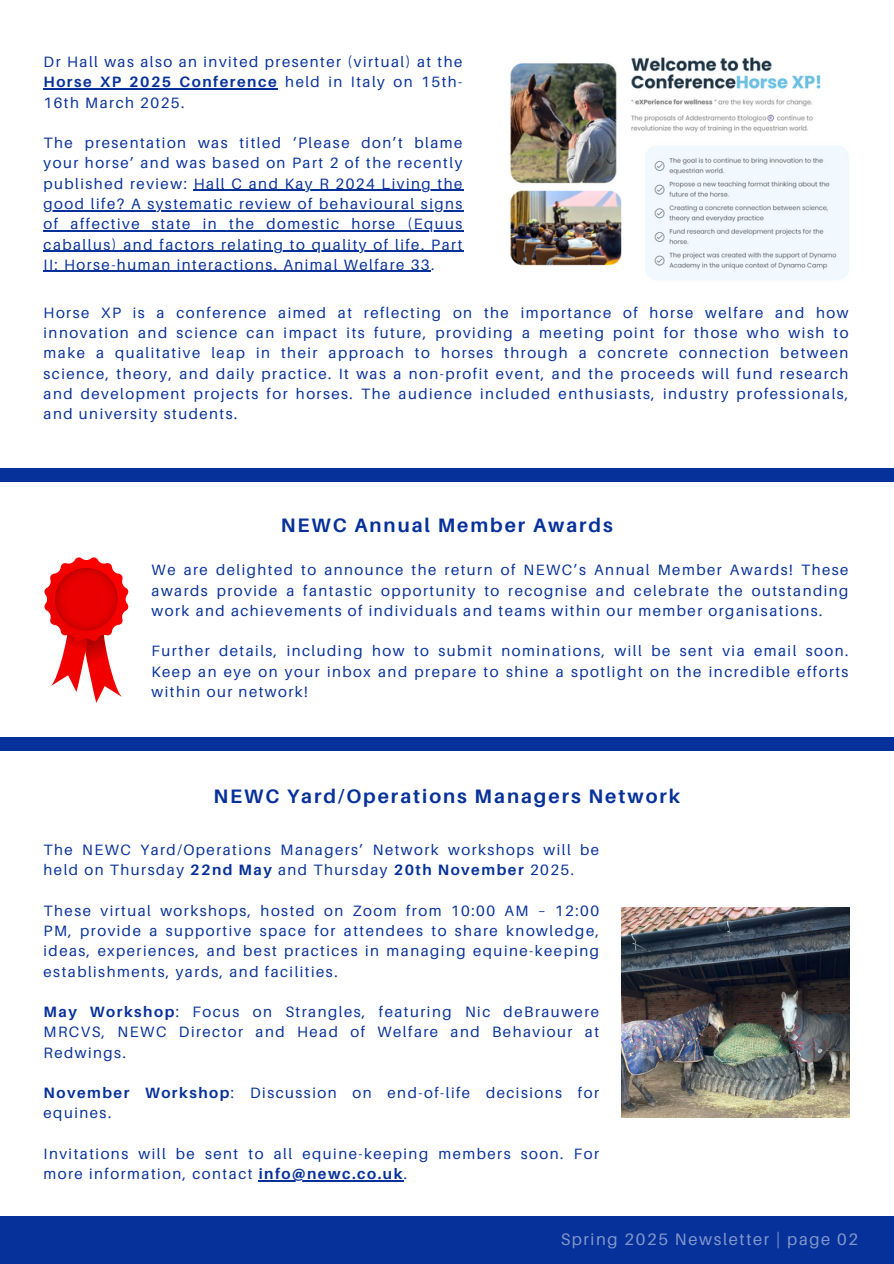
<style>
.page{position:relative;width:894px;height:1264px;background:#fff}
.page>*{position:absolute;margin:0;border:0;box-sizing:border-box;transform-origin:0 0}
.t1{font:700 19.5px "Aileron";letter-spacing:.1em;color:#07319a}
.t2{font:16.5px "Aileron";letter-spacing:.1em;color:#fff}
.t3{font:15px/20.2px "Aileron";letter-spacing:.1em;color:#07319a;text-align:justify}
.s1{font-weight:700}
</style>
<div class="page">
<div style="left:0;top:1216px;width:893px;height:47px;background:#07319a"></div>
<svg style="left:44px;top:557px;width:85px;height:145px"></svg>
<svg style="left:55px;top:568px;width:63px;height:62px;background:#e10000"></svg>
<img style="left:621px;top:907px;width:228px;height:210px">
<div style="left:0;top:737px;width:893px;height:13px;background:#07319a"></div>
<div style="left:0;top:468px;width:893px;height:14px;background:#07319a"></div>
<img style="left:510px;top:57px;width:339px;height:223px">
<hr style="left:259px;top:1180px;width:145px;height:1px;background:#07319a">
<hr style="left:44px;top:89px;width:234px;height:1px;background:#07319a">
<hr style="left:194px;top:190px;width:270px;height:1px;background:#07319a">
<hr style="left:44px;top:210px;width:420px;height:1px;background:#07319a">
<hr style="left:44px;top:230px;width:420px;height:1px;background:#07319a">
<hr style="left:44px;top:251px;width:420px;height:1px;background:#07319a">
<hr style="left:44px;top:271px;width:387px;height:1px;background:#07319a">
<h1 class="t3" style="left:44px;top:51px;width:420px">Dr Hall was also an invited presenter (virtual) at the <span class="s1">Horse XP 2025 Conference</span> held in Italy on 15th-16th March 2025.</h1>
<p class="t3" style="left:44px;top:132px;width:420px">The presentation was titled ‘Please don’t blame your horse’ and was based on Part 2 of the recently published review:</p>
<p class="t3" style="left:194px;top:173px;width:270px">Hall C and Kay R 2024 Living the</p>
<p class="t3" style="left:44px;top:193px;width:420px">good life? A systematic review of behavioural signs</p>
<p class="t3" style="left:44px;top:213px;width:420px">of affective state in the domestic horse (Equus</p>
<p class="t3" style="left:44px;top:234px;width:420px">caballus) and factors relating to quality of life. Part<br>II: Horse-human interactions. Animal Welfare 33.</p>
<p class="t3" style="left:44px;top:302px;width:806px">Horse XP is a conference aimed at reflecting on the importance of horse welfare and how innovation and science can impact its future, providing a meeting point for those who wish to make a qualitative leap in their approach to horses through a concrete connection between science, theory, and daily practice. It was a non-profit event, and the proceeds will fund research and development projects for horses. The audience included enthusiasts, industry professionals, and university students.</p>
<p class="t1" style="left:281px;top:513px;width:333px">NEWC Annual Member Awards</p>
<p class="t3" style="left:151px;top:559px;width:698px">We are delighted to announce the return of NEWC’s Annual Member Awards! These awards provide a fantastic opportunity to recognise and celebrate the outstanding work and achievements of individuals and teams within our member organisations.</p>
<p class="t3" style="left:151px;top:640px;width:698px">Further details, including how to submit nominations, will be sent via email soon.<br>Keep an eye on your inbox and prepare to shine a spotlight on the incredible efforts within our network!</p>
<p class="t1" style="left:213px;top:784px;width:468px">NEWC Yard/Operations Managers Network</p>
<p class="t3" style="left:44px;top:839px;width:557px">The NEWC Yard/Operations Managers’ Network workshops will be held on Thursday <span class="s1">22nd May</span> and Thursday <span class="s1">20th November</span> 2025.</p>
<h1 class="t3" style="left:44px;top:900px;width:557px">These virtual workshops, hosted on Zoom from 10:00 AM – 12:00<br>PM, provide a supportive space for attendees to share knowledge, ideas, experiences, and best practices in managing equine-keeping establishments, yards, and facilities.</h1>
<p class="t3" style="left:44px;top:1001px;width:557px"><span class="s1">May Workshop</span>: Focus on Strangles, featuring Nic deBrauwere MRCVS, NEWC Director and Head of Welfare and Behaviour at Redwings.</p>
<p class="t3" style="left:44px;top:1082px;width:557px"><span class="s1">November Workshop</span>: Discussion on end-of-life decisions for equines.</p>
<p class="t3" style="left:44px;top:1143px;width:557px">Invitations will be sent to all equine-keeping members soon. For more information, contact <span class="s1">info@newc.co.uk</span>.</p>
<p class="t2" style="left:560px;top:1229px;width:299px">Spring 2025 Newsletter | page 02</p>
</div>
